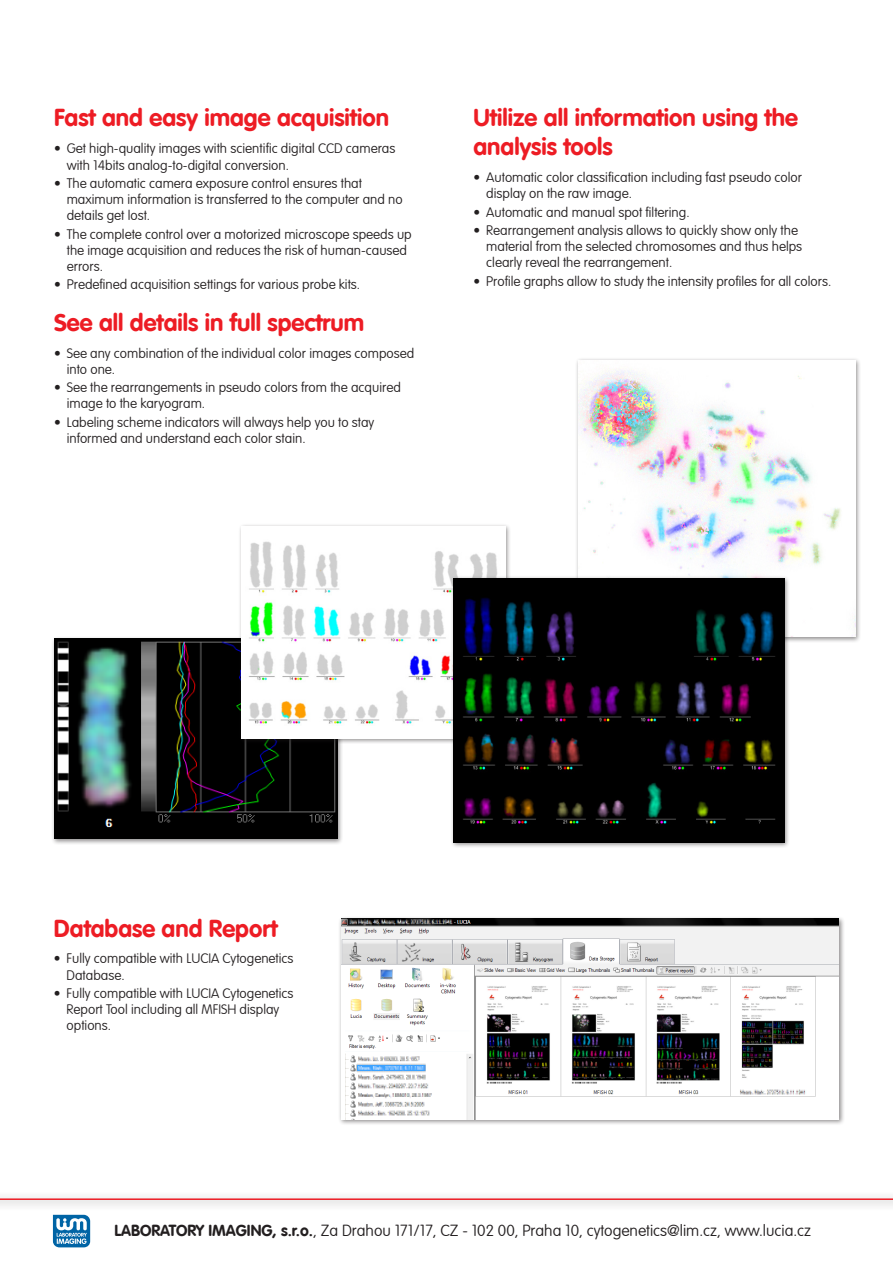
<style>
.page{position:relative;width:893px;height:1263px;background:#fff}
.page>*{position:absolute;margin:0;border:0;box-sizing:border-box;transform-origin:0 0}
.t1{font:700 24px/28.8px "VAG Rounded LT Com";color:#ed1c24}
.t2{font:100 15.75px "VAG Rounded LT Com";color:#231f20}
.t3{font:100 13.5px/16.2px "VAG Rounded LT Com";color:#231f20}
.s1{font-weight:700}
</style>
<div class="page">
<div style="left:0;top:1191px;width:893px;height:20px;background:#f5f5f5"></div>
<hr style="left:0;top:1198px;width:893px;height:2px;background:#ed1c24">
<svg style="left:53px;top:1215px;width:37px;height:32px"></svg>
<div style="left:575px;top:357px;width:286px;height:286px;background:#231f20;opacity:.5"></div>
<img style="left:578px;top:360px;width:277px;height:277px">
<div style="left:51px;top:636px;width:292px;height:209px;background:#231f20;opacity:.5"></div>
<img style="left:54px;top:639px;width:283px;height:200px">
<div style="left:238px;top:523px;width:274px;height:221px;background:#231f20;opacity:.5"></div>
<img style="left:241px;top:527px;width:264px;height:211px">
<div style="left:450px;top:575px;width:340px;height:273px;background:#231f20;opacity:.5"></div>
<img style="left:454px;top:578px;width:330px;height:265px">
<div style="left:339px;top:916px;width:506px;height:210px;background:#231f20;opacity:.5"></div>
<img style="left:341px;top:919px;width:498px;height:201px">
<h1 class="t1" style="left:54px;top:104px;width:337px">Fast and easy image acquisition</h1>
<p class="t3" style="left:67px;top:141px;width:330px;text-indent:-13px">• Get high-quality images with scientific digital CCD cameras with 14bits analog-to-digital conversion.</p>
<p class="t3" style="left:67px;top:175px;width:337px;text-indent:-13px">• The automatic camera exposure control ensures that maximum information is transferred to the computer and no details get lost.</p>
<p class="t3" style="left:67px;top:226px;width:347px;text-indent:-13px">• The complete control over a motorized microscope speeds up the image acquisition and reduces the risk of human-caused errors.</p>
<p class="t3" style="left:54px;top:277px;width:308px">• Predefined acquisition settings for various probe kits.</p>
<h1 class="t1" style="left:54px;top:308px;width:312px">See all details in full spectrum</h1>
<p class="t3" style="left:67px;top:345px;width:349px;text-indent:-13px">• See any combination of the individual color images composed into one.</p>
<p class="t3" style="left:67px;top:380px;width:336px;text-indent:-13px">• See the rearrangements in pseudo colors from the acquired image to the karyogram.</p>
<p class="t3" style="left:67px;top:414px;width:309px;text-indent:-13px">• Labeling scheme indicators will always help you to stay informed and understand each color stain.</p>
<h1 class="t1" style="left:473px;top:104px;width:326px">Utilize all information using the analysis tools</h1>
<p class="t3" style="left:486px;top:170px;width:317px;text-indent:-13px">• Automatic color classification including fast pseudo color display on the raw image.</p>
<p class="t3" style="left:473px;top:204px;width:218px">• Automatic and manual spot filtering.</p>
<p class="t3" style="left:486px;top:223px;width:318px;text-indent:-13px">• Rearrangement analysis allows to quickly show only the material from the selected chromosomes and thus helps clearly reveal the rearrangement.</p>
<p class="t3" style="left:473px;top:273px;width:359px">• Profile graphs allow to study the intensity profiles for all colors.</p>
<h1 class="t1" style="left:54px;top:914px;width:225px">Database and Report</h1>
<p class="t3" style="left:67px;top:951px;width:228px;text-indent:-13px">• Fully compatible with LUCIA Cytogenetics<br>Database.</p>
<p class="t3" style="left:67px;top:985px;width:228px;text-indent:-13px">• Fully compatible with LUCIA Cytogenetics<br>Report Tool including all MFISH display options.</p>
<p class="t2" style="left:114px;top:1222px;width:698px"><span class="s1">LABORATORY IMAGING, s.r.o.</span>, Za Drahou 171/17, CZ - 102 00, Praha 10, cytogenetics@lim.cz, www.lucia.cz</p>
</div>
